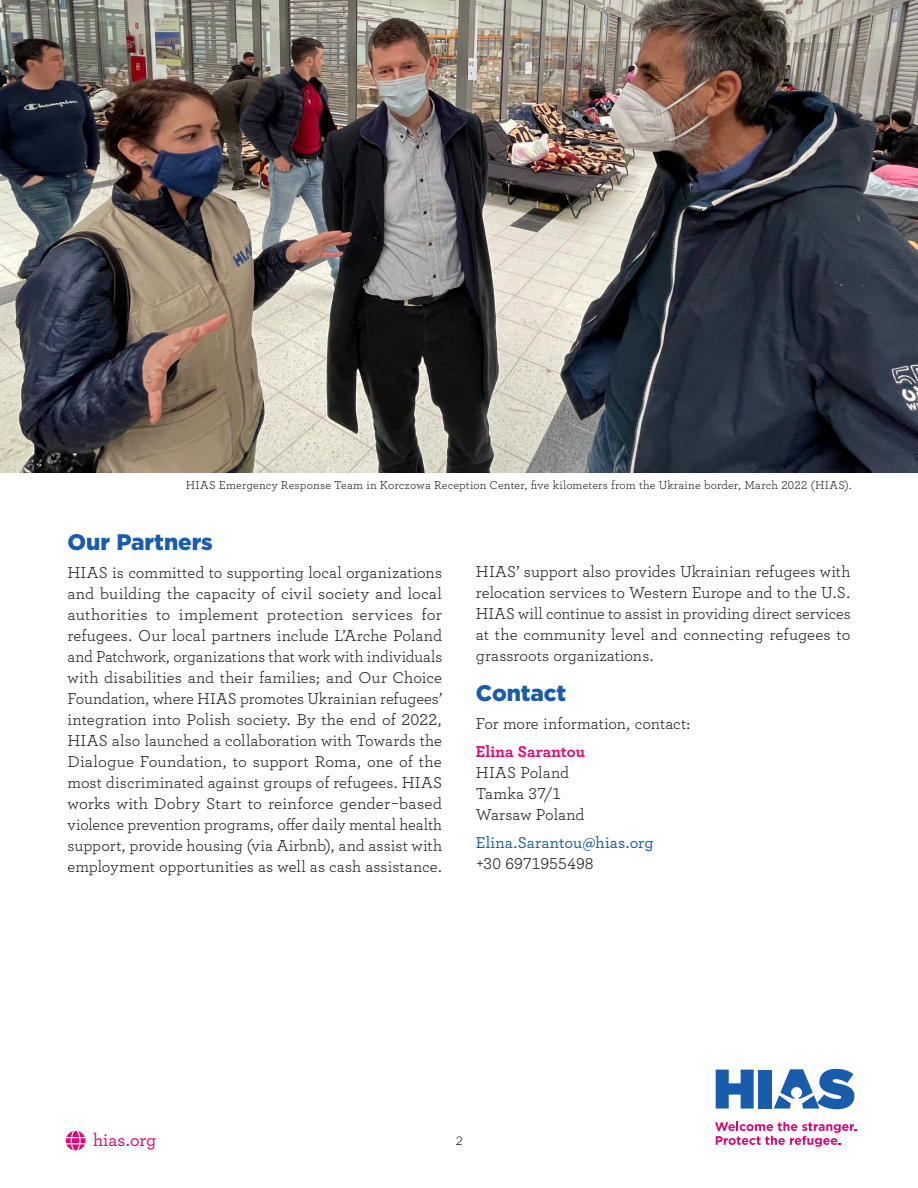
<style>
.page{position:relative;width:918px;height:1188px;background:#fff}
.page>*{position:absolute;margin:0;border:0;box-sizing:border-box;transform-origin:0 0}
.Heading_1{font:900 22.5px "Gotham";letter-spacing:-.005em;color:#185cab}
.Footnote{font:500 18.15px "Archer";color:#e4036f}
.Body{font:16.5px/21px "Archer";letter-spacing:.005em;color:#231f20;text-align:justify}
.Body-2{font:500 16.5px "Archer";letter-spacing:.005em;color:#185cab}
.Body-3{font:700 16.5px "Archer";letter-spacing:.005em;color:#e4036f}
.Fine_Print{font:12px "Archer";letter-spacing:.015em;color:#231f20}
.t1{font:300 12px "Gotham";color:#000}
</style>
<div class="page">
<svg style="left:715px;top:1122px;width:141px;height:25px"></svg>
<svg style="left:716px;top:1070px;width:38px;height:39px"></svg>
<div style="left:759px;top:1070px;width:13px;height:39px;background:#185cab"></div>
<svg style="left:774px;top:1069px;width:80px;height:40px"></svg>
<img style="left:0;top:0;width:918px;height:473px">
<svg style="left:66px;top:1131px;width:19px;height:20px"></svg>
<p class="Fine_Print" style="left:186px;top:477px;width:668px">HIAS Emergency Response Team in Korczowa Reception Center, five kilometers from the Ukraine border, March 2022 (HIAS).</p>
<p class="Heading_1" style="left:68px;top:527px;width:147px">Our Partners</p>
<p class="Body" style="left:68px;top:561px;width:376px">HIAS is committed to supporting local organizations and building the capacity of civil society and local authorities to implement protection services for refugees. Our local partners include L’Arche Poland and Patchwork, organizations that work with individuals with disabilities and their families; and Our Choice Foundation, where HIAS promotes Ukrainian refugees’ integration into Polish society. By the end of 2022, HIAS also launched a collaboration with Towards the Dialogue Foundation, to support Roma, one of the most discriminated against groups of refugees. HIAS works with Dobry Start to reinforce gender-based violence prevention programs, offer daily mental health support, provide housing (via Airbnb), and assist with employment opportunities as well as cash assistance.</p>
<p class="Body" style="left:476px;top:560px;width:376px">HIAS’ support also provides Ukrainian refugees with relocation services to Western Europe and to the U.S.<br>HIAS will continue to assist in providing direct services at the community level and connecting refugees to grassroots organizations.</p>
<p class="Heading_1" style="left:476px;top:678px;width:92px">Contact</p>
<p class="Body" style="left:476px;top:712px;width:216px">For more information, contact:</p>
<p class="Body-3" style="left:476px;top:738px;width:111px">Elina Sarantou</p>
<p class="Body" style="left:476px;top:761px;width:95px">HIAS Poland</p>
<p class="Body" style="left:476px;top:782px;width:87px">Tamka 37/1</p>
<p class="Body" style="left:476px;top:803px;width:110px">Warsaw Poland</p>
<p class="Body-2" style="left:476px;top:830px;width:179px">Elina.Sarantou@hias.org</p>
<p class="Body" style="left:476px;top:852px;width:119px">+30 6971955498</p>
<p class="Footnote" style="left:93px;top:1127px;width:65px">hias.org</p>
<p class="t1" style="left:456px;top:1133px;width:9px">2</p>
</div>
